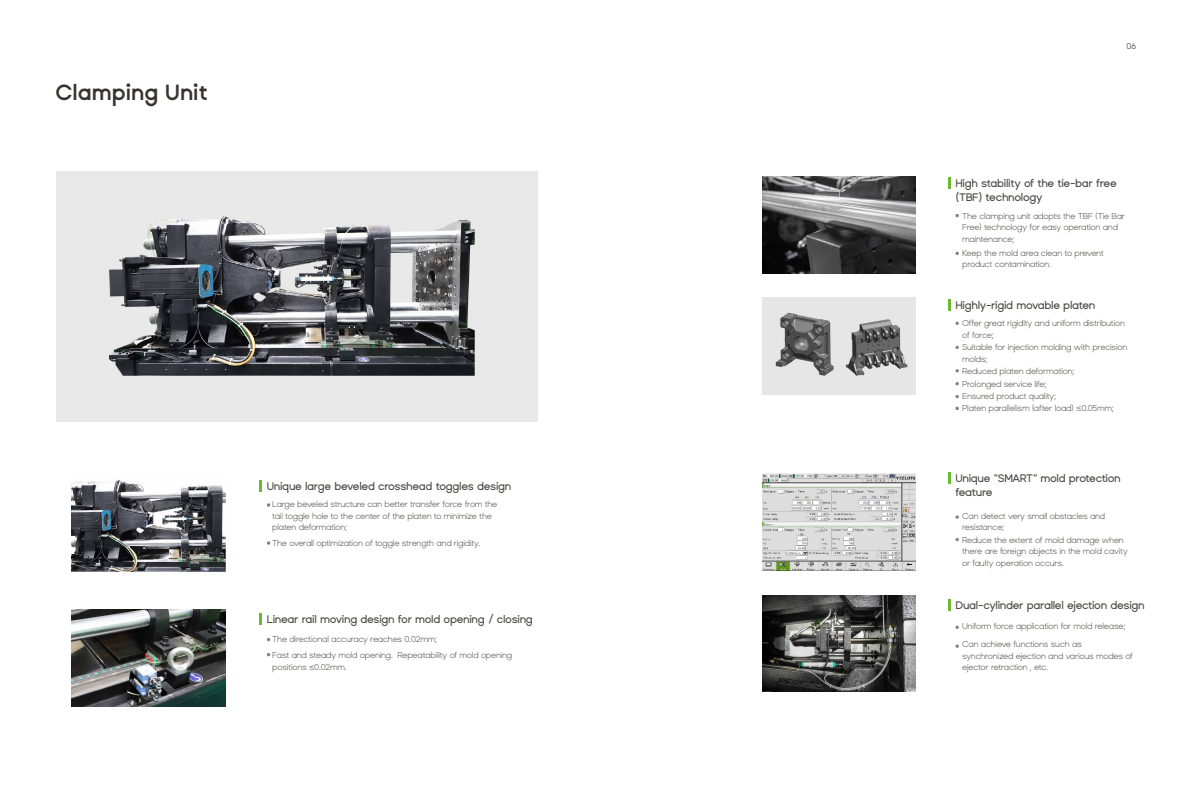
<style>
.page{position:relative;width:1191px;height:808px;background:#fff}
.page>*{position:absolute;margin:0;border:0;box-sizing:border-box;transform-origin:0 0}
.t1{font:600 22px "Basically A Sans Serif";color:#383330}
.t2{font:500 11px/14.4px "Basically A Sans Serif";letter-spacing:-.03em;color:#4d4a47}
.t3{font:300 8.5px/11.5px "Basically A Sans Serif";letter-spacing:-.025em;color:#4d4a47}
.t4{font:8.5px "Basically A Sans Serif";color:#4d4a47}
</style>
<div class="page">
<div style="left:57px;top:172px;width:481px;height:250px;background:#e8e8e8"></div>
<svg style="left:267px;top:503px;width:3px;height:4px"></svg>
<svg style="left:267px;top:541px;width:3px;height:4px"></svg>
<svg style="left:259px;top:481px;width:2px;height:11px"></svg>
<svg style="left:259px;top:614px;width:2px;height:11px"></svg>
<img style="left:762px;top:177px;width:153px;height:96px">
<img style="left:762px;top:298px;width:153px;height:96px">
<svg style="left:955px;top:214px;width:4px;height:3px"></svg>
<svg style="left:955px;top:252px;width:4px;height:3px"></svg>
<svg style="left:955px;top:322px;width:4px;height:3px"></svg>
<svg style="left:955px;top:346px;width:4px;height:3px"></svg>
<svg style="left:955px;top:382px;width:4px;height:3px"></svg>
<svg style="left:955px;top:395px;width:4px;height:3px"></svg>
<svg style="left:955px;top:515px;width:4px;height:4px"></svg>
<svg style="left:955px;top:538px;width:4px;height:3px"></svg>
<svg style="left:948px;top:177px;width:2px;height:11px"></svg>
<svg style="left:948px;top:300px;width:2px;height:11px"></svg>
<svg style="left:948px;top:472px;width:2px;height:11px"></svg>
<svg style="left:955px;top:407px;width:4px;height:3px"></svg>
<svg style="left:955px;top:625px;width:4px;height:4px"></svg>
<svg style="left:955px;top:644px;width:4px;height:4px"></svg>
<img style="left:762px;top:596px;width:153px;height:96px">
<svg style="left:948px;top:599px;width:2px;height:12px"></svg>
<img style="left:762px;top:473px;width:153px;height:97px">
<img style="left:72px;top:480px;width:153px;height:92px">
<img style="left:109px;top:216px;width:366px;height:159px">
<img style="left:72px;top:610px;width:153px;height:96px">
<h1 class="t1" style="left:55px;top:81px;width:154px">Clamping Unit</h1>
<p class="t2" style="left:267px;top:479px;width:246px">Unique large beveled crosshead toggles design</p>
<p class="t3" style="left:272px;top:499px;width:227px">Large beveled structure can better transfer force from the tail toggle hole to the center of the platen to minimize the platen deformation;</p>
<p class="t3" style="left:272px;top:538px;width:209px">The overall optimization of toggle strength and rigidity.</p>
<p class="t2" style="left:267px;top:612px;width:268px">Linear rail moving design for mold opening / closing</p>
<p class="t3" style="left:272px;top:631px;width:242px;line-height:16px">The directional accuracy reaches 0.02 m;<br>Fast and steady mold opening. Repeatability of mold opening</p>
<p class="t3" style="left:272px;top:661px;width:76px">positions ≤0.02mm.</p>
<p class="t3" style="left:420px;top:634px;width:9px">m</p>
<p class="t4" style="left:1126px;top:42px;width:11px">06</p>
<p class="t2" style="left:955px;top:176px;width:163px">High stability of the tie-bar free (TBF) technology</p>
<p class="t3" style="left:962px;top:210px;width:164px">The clamping unit adopts the TBF (Tie Bar<br>Free) technology for easy operation and maintenance;</p>
<p class="t3" style="left:962px;top:247px;width:143px">Keep the mold area clean to prevent product contamination.</p>
<p class="t2" style="left:955px;top:298px;width:141px">Highly-rigid movable platen</p>
<p class="t3" style="left:962px;top:318px;width:164px">Offer great rigidity and uniform distribution of force;</p>
<p class="t3" style="left:962px;top:342px;width:167px">Suitable for injection molding with precision molds;</p>
<p class="t3" style="left:962px;top:365px;width:153px;line-height:12.4px">Reduced platen deformation;<br>Prolonged service life;<br>Ensured product quality;<br>Platen parallelism (after load) ≤0.05mm;</p>
<p class="t2" style="left:955px;top:471px;width:167px">Unique “SMART” mold protection feature</p>
<p class="t3" style="left:962px;top:510px;width:145px">Can detect very small obstacles and resistance;</p>
<p class="t3" style="left:962px;top:534px;width:167px">Reduce the extent of mold damage when there are foreign objects in the mold cavity or faulty operation occurs.</p>
<p class="t2" style="left:955px;top:598px;width:191px">Dual-cylinder parallel ejection design</p>
<p class="t3" style="left:962px;top:616px;width:165px;line-height:18.7px">Uniform force application for mold release;<br>Can achieve functions such as</p>
<p class="t3" style="left:962px;top:650px;width:172px">synchronized ejection and various modes of ejector retraction , etc.</p>
</div>
